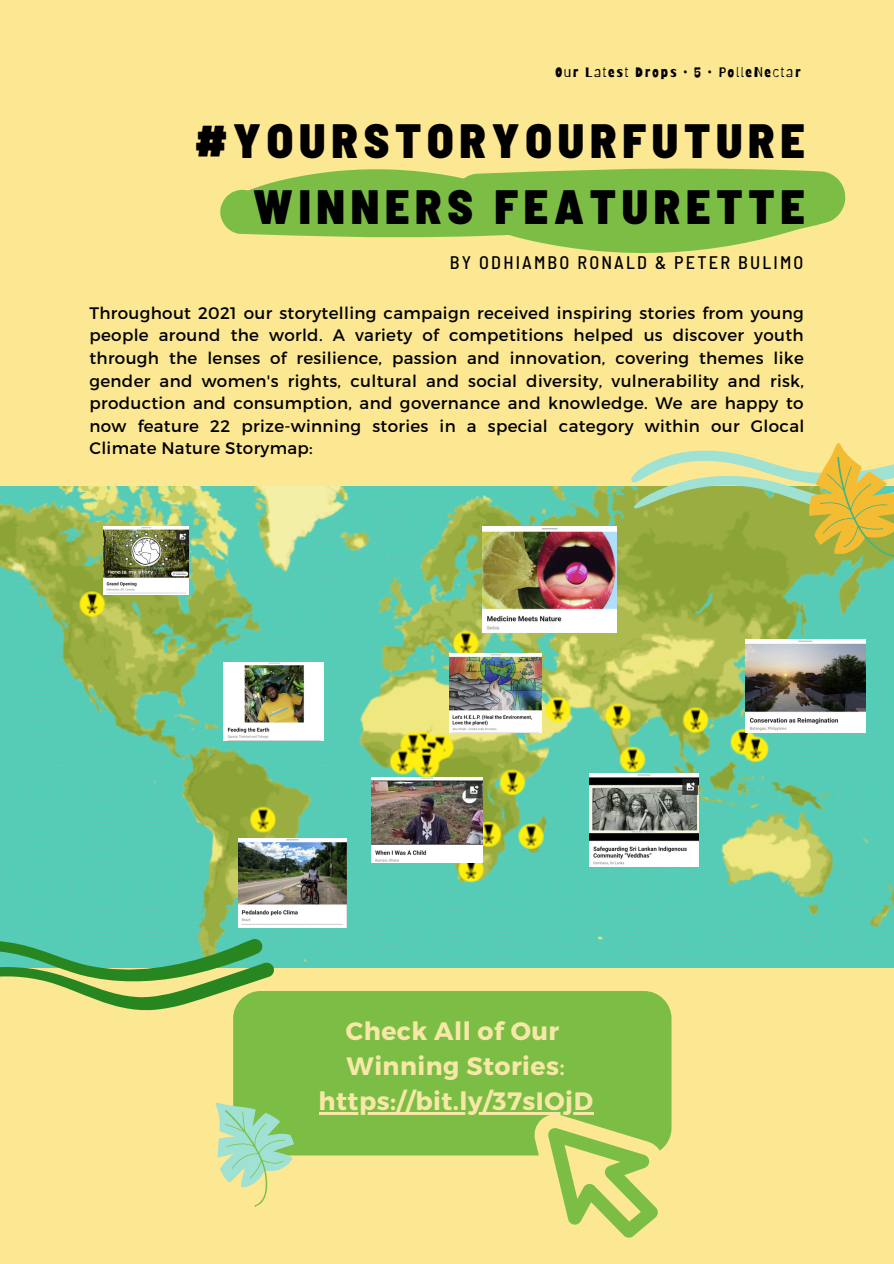
<style>
.page{position:relative;width:894px;height:1264px;background:#fff}
.page>*{position:absolute;margin:0;border:0;box-sizing:border-box;transform-origin:0 0}
.t1{font:900 semi-condensed 48px/66.4px "Barlow";letter-spacing:.12em;color:#000;text-align:right}
.t2{font:700 25.2px "Montserrat";letter-spacing:.02em;color:#f8e8a8}
.t3{font:500 semi-condensed 18.15px "Barlow";letter-spacing:.12em;color:#000}
.t4{font:16.65px/22.5px "Montserrat";letter-spacing:.02em;color:#000;text-align:justify}
.t5{font:13.65px "Barriecito";letter-spacing:.12em;color:#000}
.s1{font-weight:400}
</style>
<div class="page">
<div style="left:0;top:0;width:893px;height:1263px;background:#fce792"></div>
<svg style="left:220px;top:169px;width:228px;height:69px"></svg>
<svg style="left:448px;top:168px;width:398px;height:85px;fill:#7cbe45"></svg>
<img style="left:0;top:486px;width:893px;height:481px">
<img style="left:104px;top:526px;width:84px;height:68px">
<img style="left:223px;top:662px;width:101px;height:79px">
<img style="left:238px;top:838px;width:109px;height:89px">
<img style="left:482px;top:526px;width:134px;height:106px">
<img style="left:589px;top:773px;width:109px;height:93px">
<img style="left:745px;top:639px;width:120px;height:93px">
<img style="left:449px;top:654px;width:92px;height:78px">
<img style="left:371px;top:777px;width:111px;height:85px">
<svg style="left:553px;top:1155px;width:104px;height:82px"></svg>
<div style="left:233px;top:991px;width:438px;height:164px;background:#7cbe45"></div>
<svg style="left:0;top:892px;width:275px;height:152px"></svg>
<svg style="left:630px;top:443px;width:263px;height:138px"></svg>
<svg style="left:215px;top:1079px;width:91px;height:128px"></svg>
<hr style="left:318px;top:1112px;width:275px;height:2px;background:#f8e8a8">
<p class="t5" style="left:555px;top:64px;width:247px">Our Latest Drops • 5 • PolleNectar</p>
<p class="t1" style="left:195px;top:105px;width:611px">#YOURSTORYOURFUTURE<br>WINNERS FEATURETTE</p>
<p class="t3" style="left:450px;top:251px;width:355px">BY ODHIAMBO RONALD &amp; PETER BULIMO</p>
<p class="t4" style="left:89px;top:301px;width:716px">Throughout 2021 our storytelling campaign received inspiring stories from young people around the world. A variety of competitions helped us discover youth through the lenses of resilience, passion and innovation, covering themes like gender and women's rights, cultural and social diversity, vulnerability and risk, production and consumption, and governance and knowledge. We are happy to now feature 22 prize-winning stories in a special category within our Glocal Climate Nature Storymap:</p>
<p class="t2" style="left:346px;top:1014px;width:215px">Check All of Our</p>
<p class="t2" style="left:346px;top:1049px;width:220px">Winning Stories<span class="s1">:</span></p>
<p class="t2" style="left:318px;top:1084px;width:276px">https://bit.ly/37sIOjD</p>
</div>
